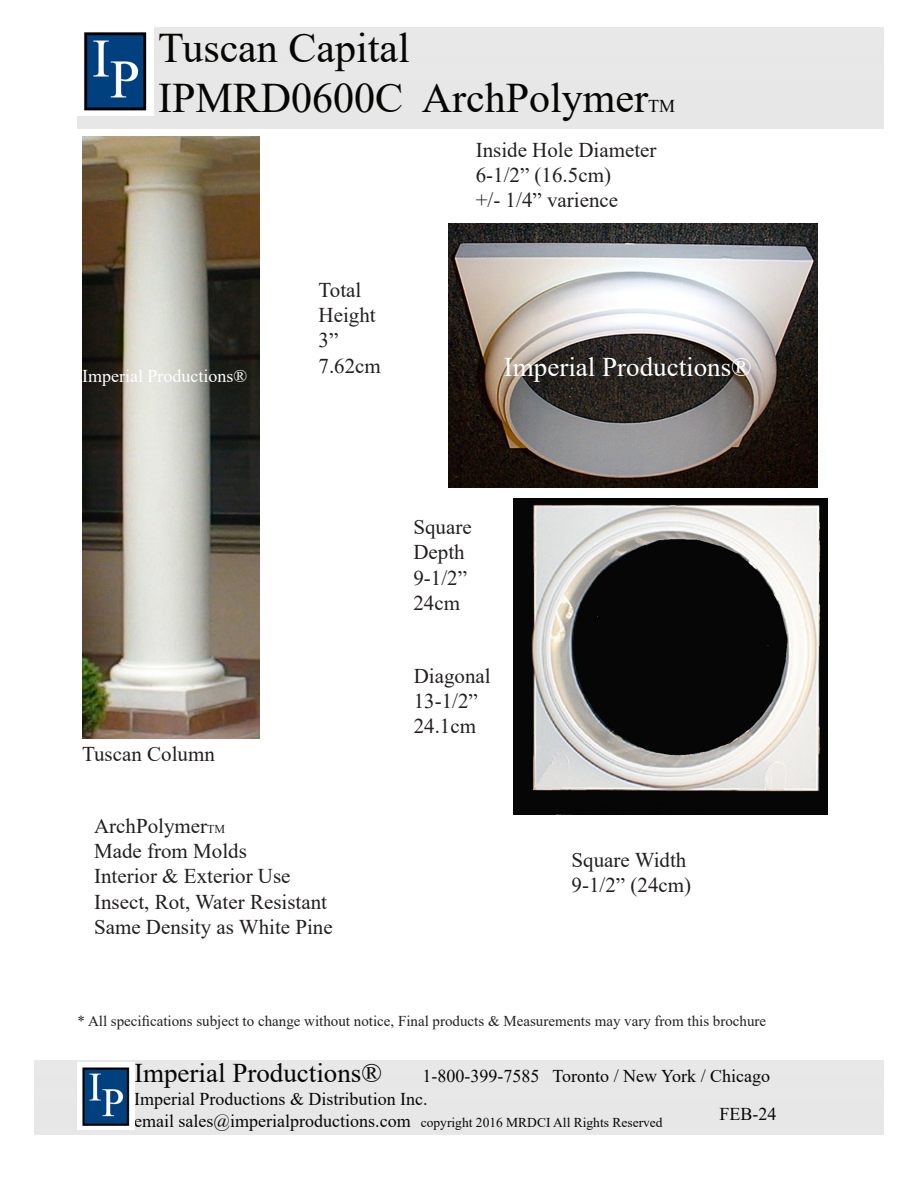
<style>
.page{position:relative;width:918px;height:1188px;background:#fff}
.page>*{position:absolute;margin:0;border:0;box-sizing:border-box;transform-origin:0 0}
.t1{font:42px "Times New Roman";color:#060705}
.t2{font:27px "Times New Roman";color:#060705}
.t3{font:27px "Times New Roman";color:#fff}
.t4{font:21px "Times New Roman";color:#231f20}
.t5{font:18px "Times New Roman";color:#060705}
.t6{font:18px "Times New Roman";color:#fff}
.t7{font:15px "Times New Roman";color:#231f20}
.t8{font:13.5px "Times New Roman";color:#060705}
.s1{font-size:12px}
.s2{font-size:18px}
</style>
<div class="page">
<img style="left:513px;top:498px;width:315px;height:317px">
<img style="left:82px;top:137px;width:177px;height:601px">
<img style="left:83px;top:32px;width:64px;height:79px">
<img style="left:82px;top:1067px;width:48px;height:59px">
<img style="left:448px;top:224px;width:369px;height:263px">
<p class="t1" style="left:158px;top:18px;width:253px">Tuscan Capital</p>
<p class="t1" style="left:158px;top:69px;width:492px">IPMRD0600C ArchPolymer</p>
<p class="t5" style="left:648px;top:94px;width:28px">TM</p>
<p class="t6" style="left:82px;top:364px;width:167px">Imperial Productions®</p>
<p class="t4" style="left:319px;top:275px;width:44px">Total</p>
<p class="t4" style="left:319px;top:300px;width:59px">Height</p>
<p class="t4" style="left:319px;top:326px;width:21px">3”</p>
<p class="t4" style="left:319px;top:351px;width:64px">7.62cm</p>
<p class="t4" style="left:476px;top:135px;width:182px">Inside Hole Diameter</p>
<p class="t4" style="left:476px;top:160px;width:137px">6-1/2” (16.5cm)</p>
<p class="t4" style="left:476px;top:186px;width:144px">+/- 1/4” varience</p>
<p class="t3" style="left:504px;top:348px;width:249px">Imperial Productions®</p>
<p class="t4" style="left:82px;top:740px;width:134px">Tuscan Column</p>
<p class="t4" style="left:94px;top:811px;width:133px">ArchPolymer<span class="s1">TM</span></p>
<p class="t4" style="left:94px;top:836px;width:154px">Made from Molds</p>
<p class="t4" style="left:94px;top:862px;width:198px">Interior &amp; Exterior Use</p>
<p class="t4" style="left:94px;top:887px;width:234px">Insect, Rot, Water Resistant</p>
<p class="t4" style="left:94px;top:912px;width:240px">Same Density as White Pine</p>
<p class="t4" style="left:413px;top:512px;width:60px">Square</p>
<p class="t4" style="left:413px;top:537px;width:53px">Depth</p>
<p class="t4" style="left:413px;top:563px;width:55px">9-1/2”</p>
<p class="t4" style="left:413px;top:588px;width:48px">24cm</p>
<p class="t4" style="left:414px;top:661px;width:78px">Diagonal</p>
<p class="t4" style="left:414px;top:686px;width:66px">13-1/2”</p>
<p class="t4" style="left:414px;top:711px;width:64px">24.1cm</p>
<p class="t4" style="left:572px;top:845px;width:116px">Square Width</p>
<p class="t4" style="left:572px;top:870px;width:121px">9-1/2” (24cm)</p>
<p class="t7" style="left:78px;top:1010px;width:690px">* All specifications subject to change without notice, Final products &amp; Measurements may vary from this brochure</p>
<p class="t2" style="left:134px;top:1054px;width:249px">Imperial Productions®</p>
<p class="t5" style="left:422px;top:1063px;width:349px">1-800-399-7585 Toronto / New York / Chicago</p>
<p class="t5" style="left:134px;top:1086px;width:295px">Imperial Productions &amp; Distribution Inc.</p>
<p class="t8" style="left:134px;top:1113px;width:530px"><span class="s2">email sales@imperialproductions.com</span> copyright 2016 MRDCI All Rights Reserved</p>
<p class="t5" style="left:719px;top:1102px;width:59px">FEB-24</p>
</div>
